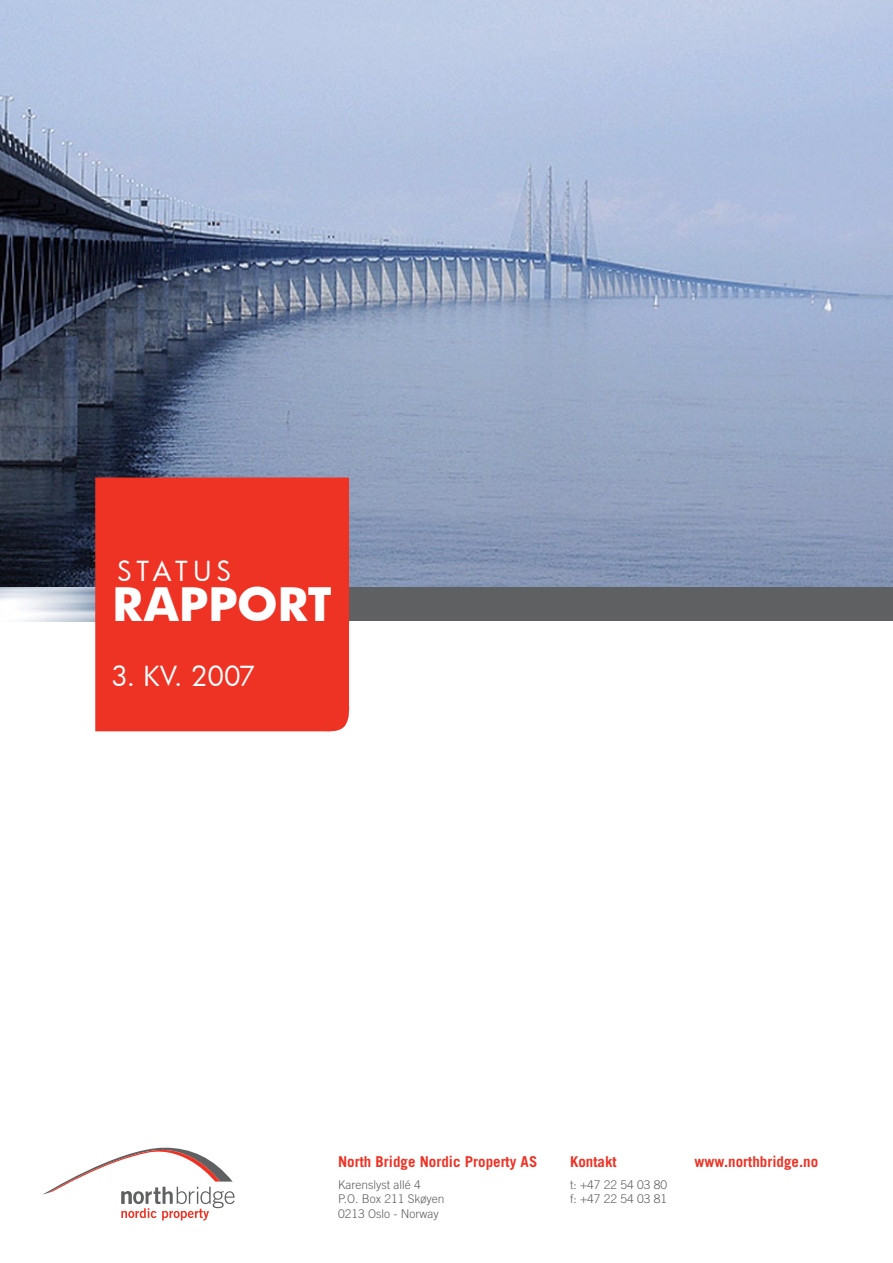
<style>
.page{position:relative;width:893px;height:1263px;background:#fff}
.page>*{position:absolute;margin:0;border:0;box-sizing:border-box;transform-origin:0 0}
.t1{font:700 45px "Futura";letter-spacing:-.005em;color:#fff}
.t2{font:27px "Futura";letter-spacing:.125em;color:#fff}
.t3{font:700 15px "Trade Gothic LT Std";color:#ee3224}
.t4{font:300 12px/14.4px "Trade Gothic LT Std";color:#5f6062}
</style>
<div class="page">
<img style="left:0;top:0;width:893px;height:1221px">
<svg style="left:43px;top:1144px;width:192px;height:76px"></svg>
<div style="left:0;top:587px;width:893px;height:34px;background:#5f6062"></div>
<img style="left:0;top:587px;width:95px;height:34px">
<div style="left:95px;top:477px;width:255px;height:256px;background:#ee3224"></div>
<h2 class="t2" style="left:117px;top:553px;width:116px">STATUS</h2>
<h1 class="t1" style="left:112px;top:572px;width:221px">RAPPORT</h1>
<h2 class="t2" style="left:111px;top:657px;width:146px">3. KV. 2007</h2>
<p class="t3" style="left:338px;top:1153px;width:201px">North Bridge Nordic Property AS</p>
<p class="t4" style="left:338px;top:1177px;width:108px">Karenslyst allé 4<br>P.O. Box 211 Skøyen<br>0213 Oslo - Norway</p>
<p class="t3" style="left:570px;top:1153px;width:48px">Kontakt</p>
<p class="t4" style="left:570px;top:1177px;width:99px">t: +47 22 54 03 80 f: +47 22 54 03 81</p>
<p class="t3" style="left:694px;top:1153px;width:125px">www.northbridge.no</p>
</div>
